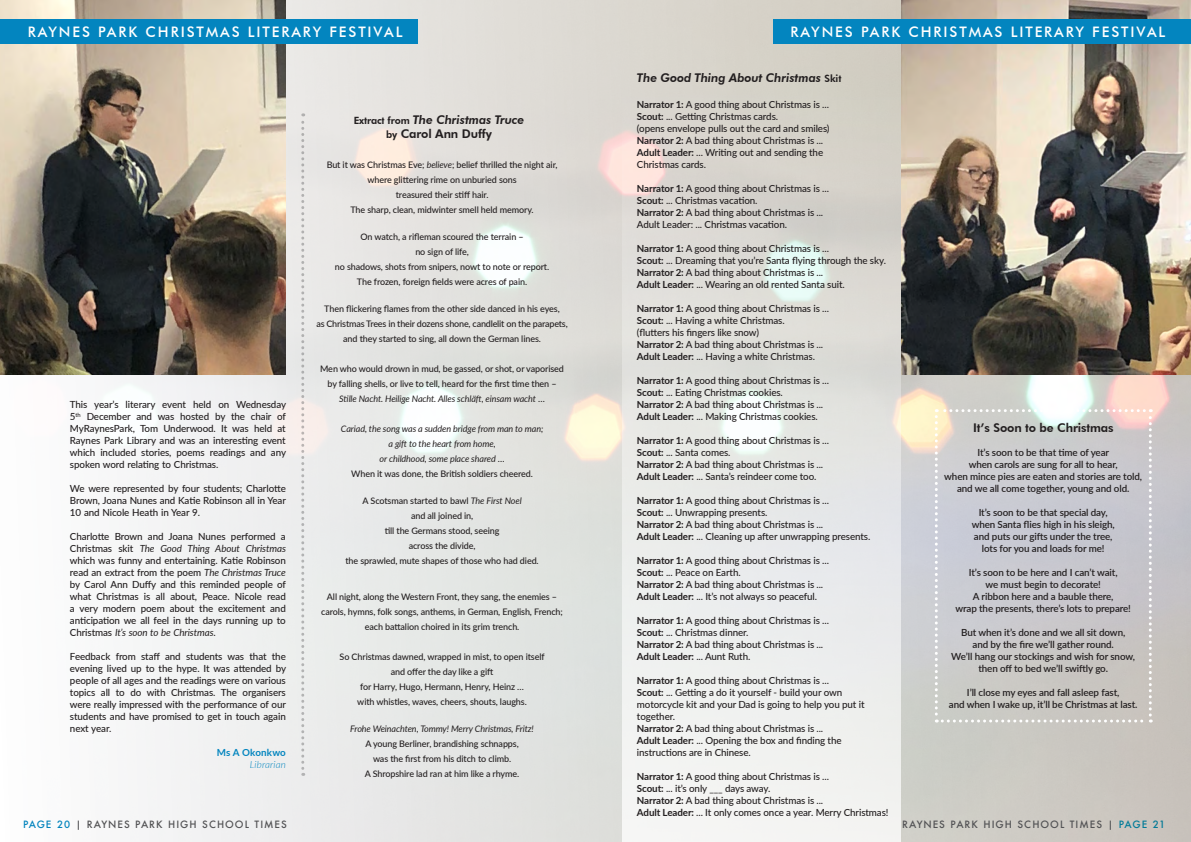
<style>
.page{position:relative;width:1191px;height:842px;background:#fff}
.page>*{position:absolute;margin:0;border:0;box-sizing:border-box;transform-origin:0 0}
.White_HEADING_on_blu{font:500 14.5px "Futura BT";letter-spacing:.13em;color:#fff}
.arty_heading{font:italic 800 12px/14px "Futura BT";letter-spacing:-.01em;color:#231f20;text-align:center}
.t1{font:800 12px "Futura BT";letter-spacing:-.01em;color:#231f20}
.t2{font:500 9.8px/12px "Lato";letter-spacing:-.01em;color:#231f20}
.t3{font:600 9.8px/12px "Lato";letter-spacing:-.01em;color:#231f20;text-align:center}
.t4{font:500 9.8px "Futura";letter-spacing:.1em;color:#535355}
.TEACHER{font:700 9.8px/12px "Lato";letter-spacing:.01em;color:#0385bf;text-align:right}
.t5{font:500 9px/15px "Lato";letter-spacing:-.01em;color:#231f20;text-align:center}
.t6{font:italic 9px/15px "Lato";letter-spacing:-.01em;color:#231f20;text-align:center}
.s1{font-weight:400;font-style:italic}
.s2{font-weight:300;font-style:italic}
.s3{font-style:normal;font-size:10px}
.s4{font-style:normal}
.s5{font-weight:500;font-style:normal}
.s6{font-weight:700}
.s7{color:#0385bf}
</style>
<div class="page">
<img style="left:115px;top:0;width:1076px;height:842px">
<svg style="left:622px;top:92px;width:279px;height:750px"></svg>
<img style="left:901px;top:0;width:290px;height:375px">
<div style="left:773px;top:20px;width:418px;height:24px;background:#0385bf"></div>
<svg style="left:934px;top:409px;width:217px;height:313px;background:#cbcacd"></svg>
<img style="left:0;top:0;width:286px;height:375px">
<div style="left:0;top:20px;width:417px;height:24px;background:#0385bf"></div>
<svg style="left:301px;top:113px;width:3px;height:663px;background:#d7d6d6"></svg>
<p class="White_HEADING_on_blu" style="left:28px;top:23px;width:376px">RAYNES PARK CHRISTMAS LITERARY FESTIVAL</p>
<p class="t2" style="left:70px;top:398px;width:218px;text-align:justify">This year’s literary event held on Wednesday 5<sup>th</sup> December and was hosted by the chair of MyRaynesPark, Tom Underwood. It was held at Raynes Park Library and was an interesting event which included stories, poems readings and any spoken word relating to Christmas.</p>
<p class="t2" style="left:70px;top:482px;width:217px;text-align:justify">We were represented by four students; Charlotte Brown, Joana Nunes and Katie Robinson all in Year 10 and Nicole Heath in Year 9.</p>
<p class="t2" style="left:70px;top:530px;width:218px;text-align:justify">Charlotte Brown and Joana Nunes performed a Christmas skit <span class="s1">The Good Thing About Christmas </span>which was funny and entertaining. Katie Robinson read an extract from the poem <span class="s1">The Christmas Truce </span>by Carol Ann Duffy and this reminded people of what Christmas is all about, Peace. Nicole read a very modern poem about the excitement and anticipation we all feel in the days running up to Christmas <span class="s1">It’s soon to be Christmas</span>.</p>
<p class="t2" style="left:70px;top:650px;width:218px;text-align:justify">Feedback from staff and students was that the evening lived up to the hype. It was attended by people of all ages and the readings were on various topics all to do with Christmas. The organisers were really impressed with the performance of our students and have promised to get in touch again next year.</p>
<p class="TEACHER" style="left:217px;top:746px;width:71px">Ms A Okonkwo<br><span class="s2">Librarian</span></p>
<p class="arty_heading" style="left:354px;top:113px;width:172px"><span class="s3">Extract from</span> The Christmas Truce <span class="s3">by</span> <span class="s4">Carol Ann Duffy</span></p>
<p class="t5" style="left:327px;top:157px;width:232px">But it was Christmas Eve; <span class="s1">believe</span>; belief thrilled the night air, where glittering rime on unburied sons<br>treasured their stiff hair.<br>The sharp, clean, midwinter smell held memory.</p>
<p class="t5" style="left:335px;top:229px;width:216px">On watch, a rifleman scoured the terrain –<br>no sign of life,<br>no shadows, shots from snipers, nowt to note or report.<br>The frozen, foreign fields were acres of pain.</p>
<p class="t5" style="left:316px;top:301px;width:253px">Then flickering flames from the other side danced in his eyes,<br>as Christmas Trees in their dozens shone, candlelit on the parapets, and they started to sing, all down the German lines.</p>
<p class="t5" style="left:320px;top:361px;width:245px">Men who would drown in mud, be gassed, or shot, or vaporised by falling shells, or live to tell, heard for the first time then –<br><span class="s1">Stille Nacht. Heilige Nacht. Alles schläft, einsam wacht</span> …</p>
<p class="t6" style="left:341px;top:421px;width:204px">Cariad, the song was a sudden bridge from man to man; a gift to the heart from home,<br>or childhood, some place shared <span class="s5">…<br>When it was done, the British soldiers cheered.</span></p>
<p class="t5" style="left:345px;top:493px;width:195px">A Scotsman started to bawl <span class="s1">The First Noel<br></span>and all joined in,<br>till the Germans stood, seeing<br>across the divide,<br>the sprawled, mute shapes of those who had died.</p>
<p class="t5" style="left:321px;top:589px;width:243px">All night, along the Western Front, they sang, the enemies – carols, hymns, folk songs, anthems, in German, English, French; each battalion choired in its grim trench.</p>
<p class="t5" style="left:340px;top:649px;width:206px">So Christmas dawned, wrapped in mist, to open itself and offer the day like a gift<br>for Harry, Hugo, Hermann, Henry, Heinz …<br>with whistles, waves, cheers, shouts, laughs.</p>
<p class="t5" style="left:350px;top:721px;width:185px"><span class="s1">Frohe Weinachten, Tommy! Merry Christmas, Fritz!<br></span>A young Berliner, brandishing schnapps,<br>was the first from his ditch to climb.<br>A Shropshire lad ran at him like a rhyme.</p>
<p class="White_HEADING_on_blu" style="left:790px;top:23px;width:376px">RAYNES PARK CHRISTMAS LITERARY FESTIVAL</p>
<p class="arty_heading" style="left:637px;top:71px;width:206px">The Good Thing About Christmas <span class="s3">Skit</span></p>
<p class="t2" style="left:637px;top:98px;width:194px"><span class="s6">Narrator 1:</span> A good thing about Christmas is ...<br><span class="s6">Scout:</span> ... Getting Christmas cards.<br>(opens envelope pulls out the card and smiles)<br><span class="s6">Narrator 2:</span> A bad thing about Christmas is ...<br><span class="s6">Adult Leader:</span> ... Writing out and sending the Christmas cards.</p>
<p class="t2" style="left:637px;top:182px;width:193px"><span class="s6">Narrator 1:</span> A good thing about Christmas is ...<br><span class="s6">Scout:</span> ... Christmas vacation.<br><span class="s6">Narrator 2:</span> A bad thing about Christmas is ...<br>Adult Leader: ... Christmas vacation.</p>
<p class="t2" style="left:637px;top:242px;width:250px"><span class="s6">Narrator 1:</span> A good thing about Christmas is ...<br><span class="s6">Scout:</span> ... Dreaming that you’re Santa flying through the sky.<br><span class="s6">Narrator 2:</span> A bad thing about Christmas is ...<br><span class="s6">Adult Leader:</span> ... Wearing an old rented Santa suit.</p>
<p class="t2" style="left:637px;top:302px;width:193px"><span class="s6">Narrator 1:</span> A good thing about Christmas is ...<br><span class="s6">Scout:</span> ... Having a white Christmas.<br>(flutters his fingers like snow)<br><span class="s6">Narrator 2:</span> A bad thing about Christmas is ...<br><span class="s6">Adult Leader:</span> ... Having a white Christmas.</p>
<p class="t2" style="left:637px;top:374px;width:193px"><span class="s6">Narrator 1:</span> A good thing about Christmas is ...<br><span class="s6">Scout:</span> ... Eating Christmas cookies.<br><span class="s6">Narrator 2:</span> A bad thing about Christmas is ...<br><span class="s6">Adult Leader:</span> ... Making Christmas cookies.</p>
<p class="t2" style="left:637px;top:434px;width:193px"><span class="s6">Narrator 1:</span> A good thing about Christmas is ...<br><span class="s6">Scout:</span> ... Santa comes.<br><span class="s6">Narrator 2:</span> A bad thing about Christmas is ...<br><span class="s6">Adult Leader:</span> ... Santa’s reindeer come too.</p>
<p class="t2" style="left:637px;top:494px;width:235px"><span class="s6">Narrator 1:</span> A good thing about Christmas is ...<br><span class="s6">Scout:</span> ... Unwrapping presents.<br><span class="s6">Narrator 2:</span> A bad thing about Christmas is ...<br><span class="s6">Adult Leader:</span> ... Cleaning up after unwrapping presents.</p>
<p class="t2" style="left:637px;top:554px;width:193px"><span class="s6">Narrator 1:</span> A good thing about Christmas is ...<br><span class="s6">Scout:</span> ... Peace on Earth.<br><span class="s6">Narrator 2:</span> A bad thing about Christmas is ...<br><span class="s6">Adult Leader:</span> ... It’s not always so peaceful.</p>
<p class="t2" style="left:637px;top:614px;width:193px"><span class="s6">Narrator 1:</span> A good thing about Christmas is ...<br><span class="s6">Scout:</span> ... Christmas dinner.<br><span class="s6">Narrator 2:</span> A bad thing about Christmas is ...<br><span class="s6">Adult Leader:</span> ... Aunt Ruth.</p>
<p class="t2" style="left:637px;top:674px;width:229px"><span class="s6">Narrator 1:</span> A good thing about Christmas is ...<br><span class="s6">Scout:</span> ... Getting a do it yourself - build your own motorcycle kit and your Dad is going to help you put it together.<br><span class="s6">Narrator 2:</span> A bad thing about Christmas is ...<br><span class="s6">Adult Leader:</span> ... Opening the box and finding the instructions are in Chinese.</p>
<p class="t2" style="left:637px;top:770px;width:253px"><span class="s6">Narrator 1:</span> A good thing about Christmas is ...<br><span class="s6">Scout:</span> ... it’s only ___ days away.<br><span class="s6">Narrator 2:</span> A bad thing about Christmas is ...<br><span class="s6">Adult Leader:</span> ... It only comes once a year. Merry Christmas!</p>
<p class="t1" style="left:973px;top:420px;width:142px">It’s Soon to be Christmas</p>
<p class="t3" style="left:944px;top:446px;width:199px">It’s soon to be that time of year<br>when carols are sung for all to hear,<br>when mince pies are eaten and stories are told, and we all come together, young and old.</p>
<p class="t3" style="left:971px;top:506px;width:145px">It’s soon to be that special day, when Santa flies high in his sleigh, and puts our gifts under the tree, lots for you and loads for me!</p>
<p class="t3" style="left:955px;top:566px;width:177px">It’s soon to be here and I can’t wait,<br>we must begin to decorate!<br>A ribbon here and a bauble there,<br>wrap the presents, there’s lots to prepare!</p>
<p class="t3" style="left:951px;top:626px;width:185px">But when it’s done and we all sit down,<br>and by the fire we’ll gather round.<br>We’ll hang our stockings and wish for snow, then off to bed we’ll swiftly go.</p>
<p class="t3" style="left:949px;top:686px;width:190px">I’ll close my eyes and fall asleep fast,<br>and when I wake up, it’ll be Christmas at last.</p>
<p class="t4" style="left:23px;top:818px;width:265px"><span class="s7">PAGE 20</span> | RAYNES PARK HIGH SCHOOL TIMES</p>
<p class="t4" style="left:902px;top:818px;width:264px">RAYNES PARK HIGH SCHOOL TIMES | <span class="s7">PAGE 21</span></p>
</div>
